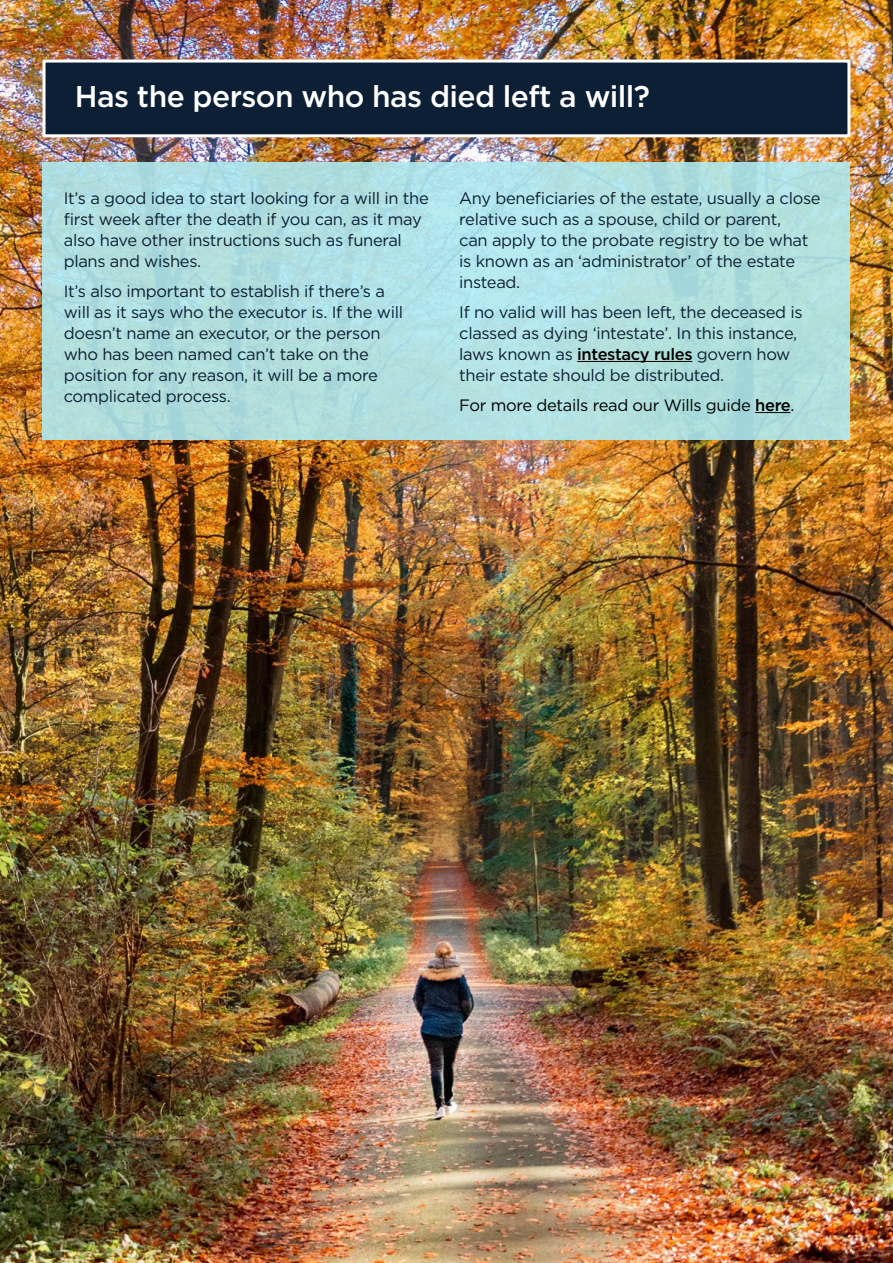
<style>
.page{position:relative;width:893px;height:1263px;background:#fff}
.page>*{position:absolute;margin:0;border:0;box-sizing:border-box;transform-origin:0 0}
.t1{font:500 30px "Gotham";letter-spacing:-.02em;color:#fff}
.t2{font:16.5px/21px "Gotham";letter-spacing:-.02em;color:#0d1f34}
.t3{font:16.5px "Gotham";letter-spacing:-.02em;color:#000}
.s1{font-weight:500;color:#000}
.s2{font-weight:500}
</style>
<div class="page">
<img style="left:0;top:0;width:893px;height:1263px">
<div style="left:43px;top:60px;width:807px;height:77px;background:#0d1f34;border:3px solid #fff"></div>
<svg style="left:43px;top:163px;width:807px;height:277px;background:#b0dfe0"></svg>
<hr style="left:577px;top:361px;width:115px;height:1px;background:#000">
<hr style="left:755px;top:412px;width:35px;height:1px;background:#000">
<h1 class="t1" style="left:75px;top:77px;width:577px">Has the person who has died left a will?</h1>
<p class="t2" style="left:64px;top:188px;width:367px">It’s a good idea to start looking for a will in the first week after the death if you can, as it may also have other instructions such as funeral plans and wishes.</p>
<p class="t2" style="left:64px;top:280px;width:341px">It’s also important to establish if there’s a will as it says who the executor is. If the will doesn’t name an executor, or the person who has been named can’t take on the position for any reason, it will be a more complicated process.</p>
<p class="t2" style="left:459px;top:188px;width:363px">Any beneficiaries of the estate, usually a close relative such as a spouse, child or parent,<br>can apply to the probate registry to be what is known as an ‘administrator’ of the estate instead.</p>
<p class="t2" style="left:459px;top:301px;width:345px">If no valid will has been left, the deceased is classed as dying ‘intestate’. In this instance, laws known as <span class="s1">intestacy rules</span> govern how their estate should be distributed.</p>
<p class="t3" style="left:459px;top:394px;width:337px">For more details read our Wills guide <span class="s2">here</span>.</p>
</div>
